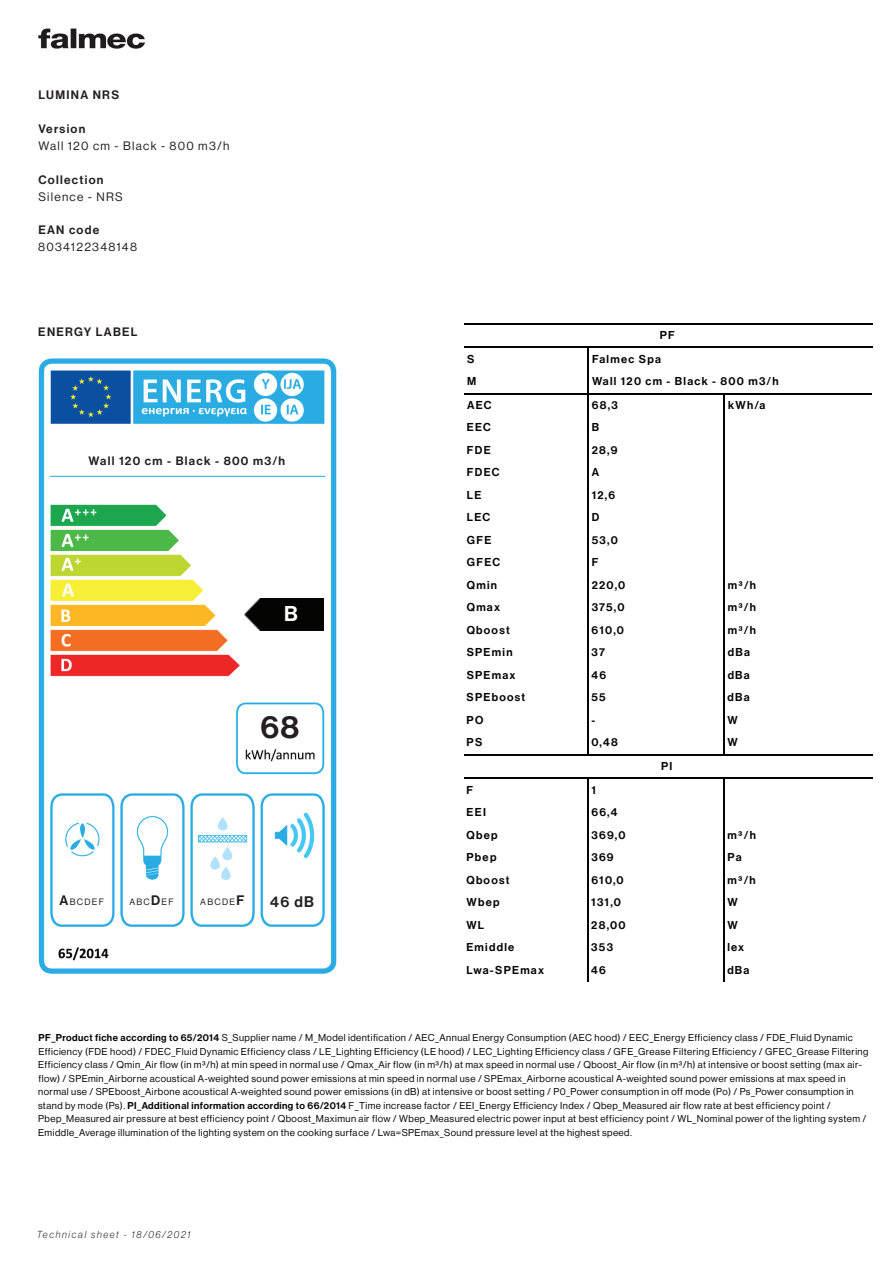
<style>
.page{position:relative;width:893px;height:1263px;background:#fff}
.page>*{position:absolute;margin:0;border:0;box-sizing:border-box;transform-origin:0 0}
.t1{font:500 31.5px "Haas Grot Disp 65";color:#231f20}
.t2{font:500 21px "Haas Grot Disp 65";color:#fff}
.t3{font:500 15px "Haas Grot Disp 65";color:#231f20}
.t4{font:500 12px "Haas Grot Disp 65";letter-spacing:.105em;color:#231f20}
.t5{font:12px "Haas Grot Disp 55 Roman";letter-spacing:.105em;color:#231f20}
.t6{font:500 11.25px "Haas Grot Disp 65";letter-spacing:.115em;color:#040503}
.t7{font:italic 100 10.05px "Haas Grot Disp 36";letter-spacing:.17em;color:#040503}
.t8{font:9.75px/13.5px "Haas Grot Disp 55 Roman";letter-spacing:.045em;color:#040503}
.t9{font:9px "Haas Grot Disp 55 Roman";letter-spacing:.14em;color:#231f20}
.s1{font-family:"Haas Grot Disp 65";font-weight:500;font-size:13.5px}
.s2{font-family:"Haas Grot Disp 65";font-weight:500}
</style>
<div class="page">
<img style="left:39px;top:29px;width:105px;height:20px">
<img style="left:39px;top:358px;width:298px;height:616px">
<img style="left:244px;top:599px;width:79px;height:31px">
<svg style="left:724px;top:779px;width:1px;height:202px"></svg>
<svg style="left:588px;top:779px;width:1px;height:202px"></svg>
<hr style="left:464px;top:778px;width:408px;height:1px;background:#040503">
<hr style="left:724px;top:754px;width:148px;height:1px;background:#040503">
<hr style="left:588px;top:754px;width:137px;height:1px;background:#040503">
<hr style="left:464px;top:754px;width:125px;height:1px;background:#040503">
<svg style="left:724px;top:394px;width:1px;height:360px"></svg>
<hr style="left:588px;top:393px;width:284px;height:1px;background:#040503">
<hr style="left:464px;top:393px;width:125px;height:1px;background:#040503">
<svg style="left:588px;top:348px;width:1px;height:406px"></svg>
<hr style="left:464px;top:323px;width:408px;height:1px;background:#040503">
<hr style="left:464px;top:347px;width:408px;height:1px;background:#040503">
<p class="t4" style="left:39px;top:88px;width:82px">LUMINA NRS</p>
<p class="t4" style="left:38px;top:122px;width:48px">Version</p>
<p class="t5" style="left:38px;top:139px;width:193px">Wall 120 cm - Black - 800 m3/h</p>
<p class="t4" style="left:38px;top:173px;width:67px">Collection</p>
<p class="t5" style="left:38px;top:190px;width:86px">Silence - NRS</p>
<p class="t4" style="left:38px;top:223px;width:63px">EAN code</p>
<p class="t5" style="left:38px;top:240px;width:100px">8034122348148</p>
<p class="t4" style="left:38px;top:324px;width:101px">ENERGY LABEL</p>
<p class="t4" style="left:89px;top:454px;width:198px">Wall 120 cm - Black - 800 m3/h</p>
<h2 class="t2" style="left:284px;top:602px;width:15px">B</h2>
<h1 class="t1" style="left:260px;top:709px;width:40px">68</h1>
<p class="t9" style="left:60px;top:897px;width:46px"><span class="s1">A</span>BCDEF</p>
<p class="t9" style="left:129px;top:897px;width:46px">ABC<span class="s1">D</span>EF</p>
<p class="t9" style="left:200px;top:897px;width:46px">ABCDE<span class="s1">F</span></p>
<h3 class="t3" style="left:270px;top:893px;width:45px">46 dB</h3>
<p class="t6" style="left:660px;top:329px;width:17px">PF</p>
<p class="t6" style="left:467px;top:352px;width:9px">S</p>
<p class="t6" style="left:592px;top:352px;width:70px">Falmec Spa</p>
<p class="t6" style="left:467px;top:375px;width:11px">M</p>
<p class="t6" style="left:592px;top:375px;width:188px">Wall 120 cm - Black - 800 m3/h</p>
<p class="t6" style="left:467px;top:398px;width:26px">AEC</p>
<p class="t6" style="left:592px;top:398px;width:28px">68,3</p>
<p class="t6" style="left:728px;top:398px;width:39px">kWh/a</p>
<p class="t6" style="left:467px;top:421px;width:25px">EEC</p>
<p class="t6" style="left:592px;top:421px;width:9px">B</p>
<p class="t6" style="left:467px;top:443px;width:25px">FDE</p>
<p class="t6" style="left:592px;top:443px;width:27px">28,9</p>
<p class="t6" style="left:467px;top:466px;width:34px">FDEC</p>
<p class="t6" style="left:592px;top:466px;width:9px">A</p>
<p class="t6" style="left:467px;top:488px;width:16px">LE</p>
<p class="t6" style="left:592px;top:488px;width:25px">12,6</p>
<p class="t6" style="left:467px;top:511px;width:25px">LEC</p>
<p class="t6" style="left:592px;top:511px;width:9px">D</p>
<p class="t6" style="left:467px;top:533px;width:26px">GFE</p>
<p class="t6" style="left:592px;top:533px;width:28px">53,0</p>
<p class="t6" style="left:467px;top:556px;width:35px">GFEC</p>
<p class="t6" style="left:592px;top:556px;width:8px">F</p>
<p class="t6" style="left:467px;top:578px;width:32px">Qmin</p>
<p class="t6" style="left:592px;top:578px;width:35px">220,0</p>
<p class="t6" style="left:728px;top:578px;width:30px">m³/h</p>
<p class="t6" style="left:467px;top:601px;width:35px">Qmax</p>
<p class="t6" style="left:592px;top:601px;width:34px">375,0</p>
<p class="t6" style="left:728px;top:601px;width:30px">m³/h</p>
<p class="t6" style="left:467px;top:623px;width:44px">Qboost</p>
<p class="t6" style="left:592px;top:623px;width:34px">610,0</p>
<p class="t6" style="left:728px;top:623px;width:30px">m³/h</p>
<p class="t6" style="left:467px;top:646px;width:47px">SPEmin</p>
<p class="t6" style="left:592px;top:646px;width:15px">37</p>
<p class="t6" style="left:728px;top:646px;width:24px">dBa</p>
<p class="t6" style="left:467px;top:668px;width:50px">SPEmax</p>
<p class="t6" style="left:591px;top:668px;width:16px">46</p>
<p class="t6" style="left:728px;top:668px;width:24px">dBa</p>
<p class="t6" style="left:467px;top:691px;width:60px">SPEboost</p>
<p class="t6" style="left:591px;top:691px;width:16px">55</p>
<p class="t6" style="left:728px;top:691px;width:24px">dBa</p>
<p class="t6" style="left:467px;top:713px;width:18px">PO</p>
<p class="t6" style="left:591px;top:713px;width:5px">-</p>
<p class="t6" style="left:728px;top:713px;width:12px">W</p>
<p class="t6" style="left:467px;top:736px;width:17px">PS</p>
<p class="t6" style="left:591px;top:736px;width:28px">0,48</p>
<p class="t6" style="left:728px;top:736px;width:12px">W</p>
<p class="t6" style="left:661px;top:759px;width:13px">PI</p>
<p class="t6" style="left:467px;top:783px;width:8px">F</p>
<p class="t6" style="left:591px;top:783px;width:6px">1</p>
<p class="t6" style="left:467px;top:806px;width:21px">EEI</p>
<p class="t6" style="left:591px;top:806px;width:28px">66,4</p>
<p class="t6" style="left:467px;top:828px;width:32px">Qbep</p>
<p class="t6" style="left:591px;top:828px;width:36px">369,0</p>
<p class="t6" style="left:727px;top:828px;width:30px">m³/h</p>
<p class="t6" style="left:466px;top:851px;width:31px">Pbep</p>
<p class="t6" style="left:591px;top:851px;width:24px">369</p>
<p class="t6" style="left:727px;top:851px;width:16px">Pa</p>
<p class="t6" style="left:466px;top:873px;width:44px">Qboost</p>
<p class="t6" style="left:591px;top:873px;width:34px">610,0</p>
<p class="t6" style="left:727px;top:873px;width:30px">m³/h</p>
<p class="t6" style="left:466px;top:896px;width:35px">Wbep</p>
<p class="t6" style="left:591px;top:896px;width:31px">131,0</p>
<p class="t6" style="left:727px;top:896px;width:12px">W</p>
<p class="t6" style="left:466px;top:918px;width:19px">WL</p>
<p class="t6" style="left:591px;top:918px;width:36px">28,00</p>
<p class="t6" style="left:727px;top:918px;width:12px">W</p>
<p class="t6" style="left:466px;top:941px;width:49px">Emiddle</p>
<p class="t6" style="left:591px;top:941px;width:23px">353</p>
<p class="t6" style="left:727px;top:941px;width:18px">lex</p>
<p class="t6" style="left:466px;top:963px;width:79px">Lwa-SPEmax</p>
<p class="t6" style="left:591px;top:963px;width:16px">46</p>
<p class="t6" style="left:727px;top:963px;width:24px">dBa</p>
<p class="t8" style="left:38px;top:1031px;width:832px"><span class="s2">PF_Product fiche according to 65/2014</span> S_Supplier name / M_Model identification / AEC_Annual Energy Consumption (AEC hood) / EEC_Energy Efficiency class / FDE_Fluid Dynamic Efficiency (FDE hood) / FDEC_Fluid Dynamic Efficiency class / LE_Lighting Efficiency (LE hood) / LEC_Lighting Efficiency class / GFE_Grease Filtering Efficiency / GFEC_Grease Filtering Efficiency class / Qmin_Air flow (in m³/h) at min speed in normal use / Qmax_Air flow (in m³/h) at max speed in normal use / Qboost_Air flow (in m³/h) at intensive or boost setting (max air&shy;flow) / SPEmin_Airborne acoustical A-weighted sound power emissions at min speed in normal use / SPEmax_Airborne acoustical A-weighted sound power emissions at max speed in normal use / SPEboost_Airbone acoustical A-weighted sound power emissions (in dB) at intensive or boost setting / P0_Power consumption in off mode (Po) / Ps_Power consumption in stand by mode (Ps). <span class="s2">PI_Additional information according to 66/2014</span> F_Time increase factor / EEI_Energy Efficiency Index / Qbep_Measured air flow rate at best efficiency point / Pbep_Measured air pressure at best efficiency point / Qboost_Maximun air flow / Wbep_Measured electric power input at best efficiency point / WL_Nominal power of the lighting system / Emiddle_Average illumination of the lighting system on the cooking surface / Lwa=SPEmax_Sound pressure level at the highest speed.</p>
<p class="t7" style="left:37px;top:1229px;width:155px">Technical sheet - 18/06/2021</p>
</div>
